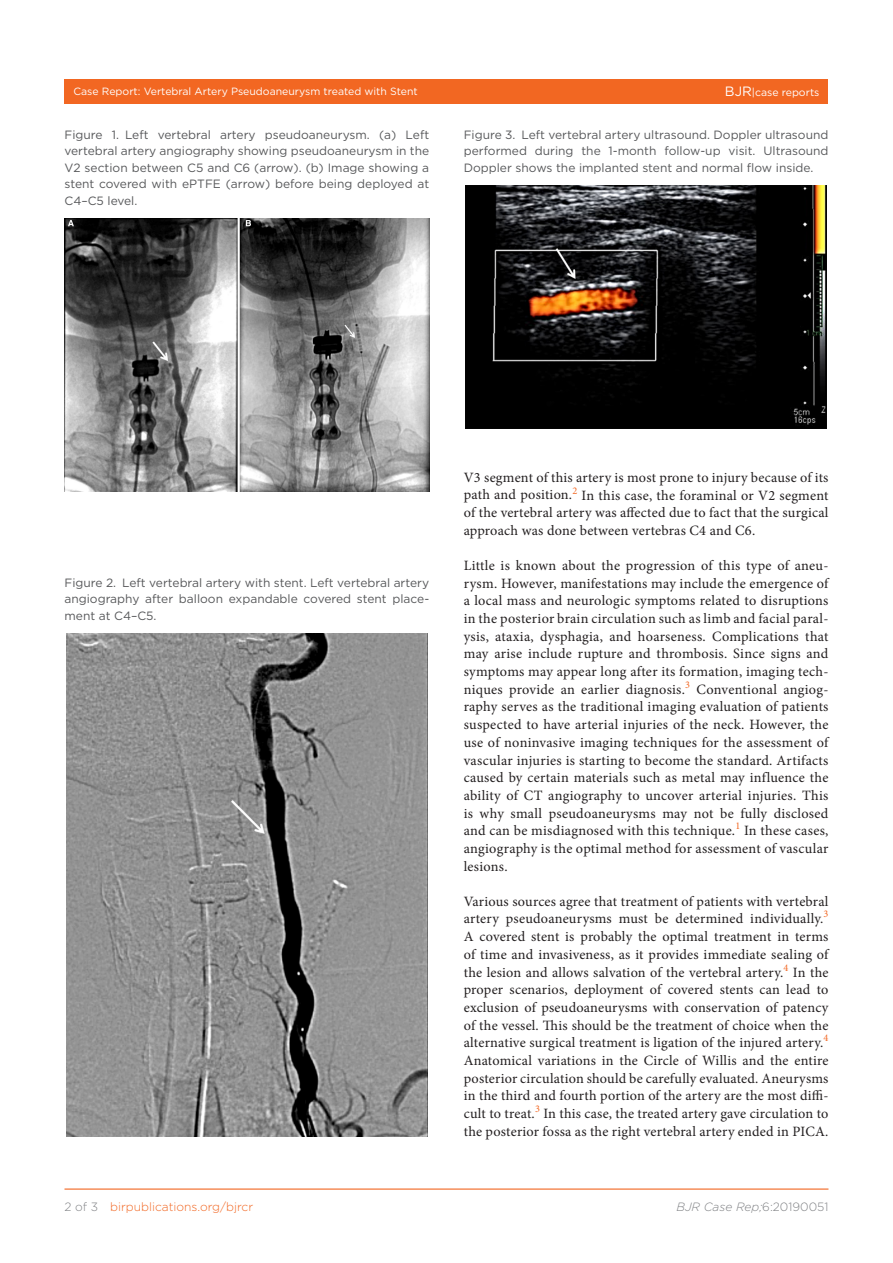
<style>
.page{position:relative;width:893px;height:1263px;background:#fff}
.page>*{position:absolute;margin:0;border:0;box-sizing:border-box;transform-origin:0 0}
.t1{font:14.25px/17.7px "Minion Pro";letter-spacing:.015em;color:#231f20;text-align:justify}
.t2{font:12px/16.5px "Gotham";color:#57585a;text-align:justify}
.t3{font:300 12px "Gotham";color:#f26722}
.t4{font:italic 300 12px "Gotham";color:#808285}
.t5{font:10.5px "Gotham";color:#fff}
.s1{font-size:13.5px}
.s2{color:#808285}
.s3{font-style:normal}
</style>
<div class="page">
<div style="left:64px;top:79px;width:764px;height:24px;background:#f26722"></div>
<hr style="left:64px;top:1188px;width:764px;height:2px;background:#f26722">
<img style="left:64px;top:219px;width:365px;height:272px">
<img style="left:66px;top:633px;width:362px;height:503px">
<img style="left:465px;top:186px;width:362px;height:242px">
<p class="t5" style="left:73px;top:85px;width:346px">Case Report: Vertebral Artery Pseudoaneurysm treated with Stent</p>
<p class="t5" style="left:725px;top:85px;width:96px"><span class="s1">BJR</span>|case reports</p>
<p class="t2" style="left:64px;top:126px;width:366px">Figure 1. Left vertebral artery pseudoaneurysm. (a) Left vertebral artery angiography showing pseudoaneurysm in the V2 section between C5 and C6 (arrow). (b) Image showing a stent covered with ePTFE (arrow) before being deployed at C4–C5 level.</p>
<p class="t2" style="left:464px;top:126px;width:366px">Figure 3. Left vertebral artery ultrasound. Doppler ultrasound performed during the 1-month follow-up visit. Ultrasound Doppler shows the implanted stent and normal flow inside.</p>
<p class="t2" style="left:64px;top:574px;width:366px">Figure 2. Left vertebral artery with stent. Left vertebral artery angiography after balloon expandable covered stent place&shy;ment at C4–C5.</p>
<p class="t3" style="left:64px;top:1199px;width:190px"><span class="s2">2 of 3</span> birpublications.org/bjrcr</p>
<p class="t1" style="left:464px;top:468px;width:366px">V3 segment of this artery is most prone to injury because of its path and position.<sup>2</sup> In this case, the foraminal or V2 segment of the vertebral artery was affected due to fact that the surgical approach was done between vertebras C4 and C6.</p>
<p class="t1" style="left:464px;top:556px;width:366px">Little is known about the progression of this type of aneu&shy;rysm. However, manifestations may include the emergence of a local mass and neurologic symptoms related to disruptions in the posterior brain circulation such as limb and facial paral&shy;ysis, ataxia, dysphagia, and hoarseness. Complications that may arise include rupture and thrombosis. Since signs and symptoms may appear long after its formation, imaging tech&shy;niques provide an earlier diagnosis.<sup>3</sup> Conventional angiog&shy;raphy serves as the traditional imaging evaluation of patients suspected to have arterial injuries of the neck. However, the use of noninvasive imaging techniques for the assessment of vascular injuries is starting to become the standard. Artifacts caused by certain materials such as metal may influence the ability of CT angiography to uncover arterial injuries. This is why small pseudoaneurysms may not be fully disclosed and can be misdiagnosed with this technique.<sup>1</sup> In these cases, angiography is the optimal method for assessment of vascular lesions.</p>
<p class="t1" style="left:464px;top:892px;width:366px">Various sources agree that treatment of patients with vertebral artery pseudoaneurysms must be determined individually.<sup>3<br></sup>A covered stent is probably the optimal treatment in terms of time and invasiveness, as it provides immediate sealing of the lesion and allows salvation of the vertebral artery.<sup>4</sup> In the proper scenarios, deployment of covered stents can lead to exclusion of pseudoaneurysms with conservation of patency of the vessel. This should be the treatment of choice when the alternative surgical treatment is ligation of the injured artery.<sup>4<br></sup>Anatomical variations in the Circle of Willis and the entire posterior circulation should be carefully evaluated. Aneurysms in the third and fourth portion of the artery are the most diffi&shy;cult to treat.<sup>3</sup> In this case, the treated artery gave circulation to the posterior fossa as the right vertebral artery ended in PICA.</p>
<p class="t4" style="left:676px;top:1199px;width:154px">BJR Case Rep;<span class="s3">6:20190051</span></p>
</div>
